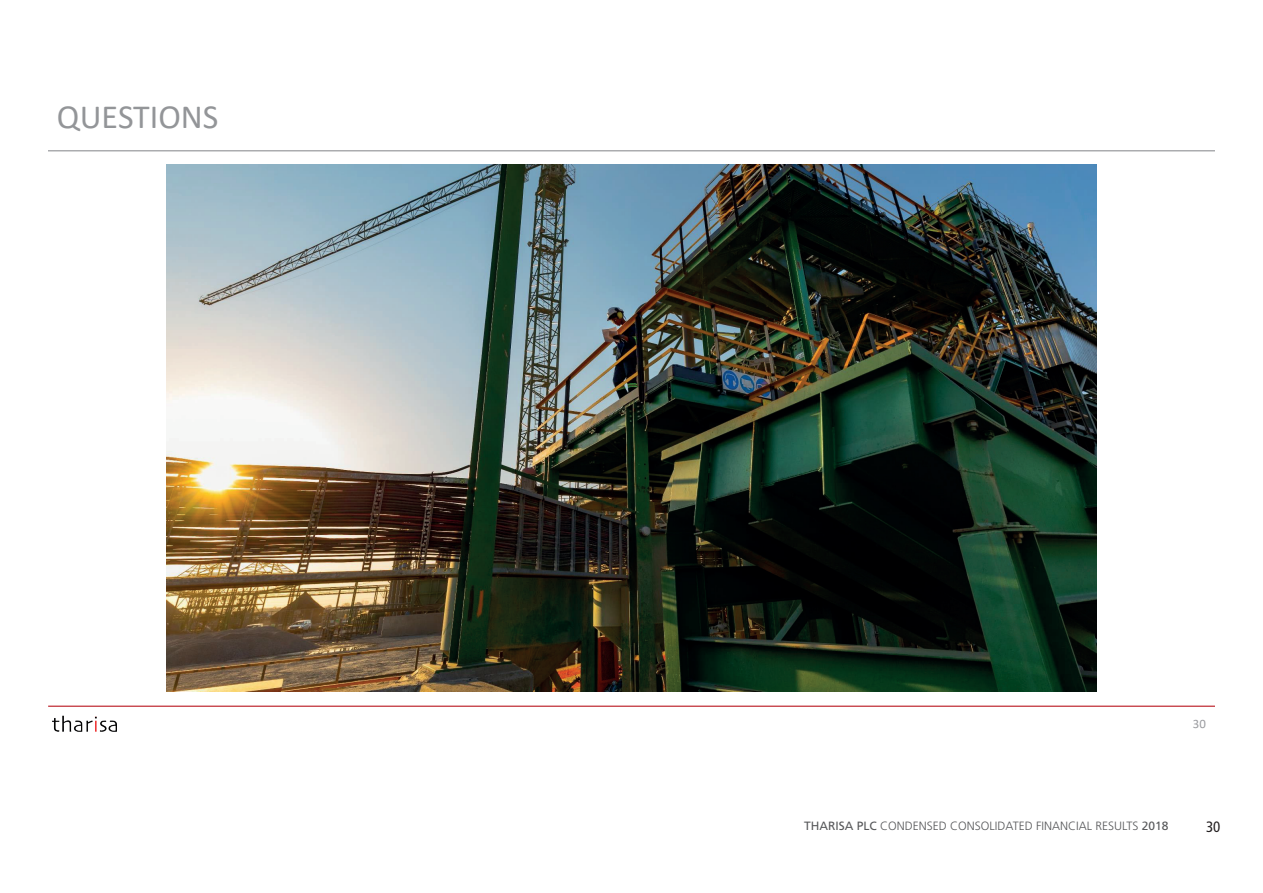
<style>
.page{position:relative;width:1263px;height:893px;background:#fff}
.page>*{position:absolute;margin:0;border:0;box-sizing:border-box;transform-origin:0 0}
.t1{font:34.05px "Calibri";color:#939598}
.t2{font:condensed 15px "Frutiger LT Std";color:#231f20}
.t3{font:12.9px "Calibri";color:#9b9ca0}
.t4{font:300 12px "Frutiger";color:#57585a}
.s1{font-weight:400}
</style>
<div class="page">
<img style="left:52px;top:715px;width:65px;height:17px">
<hr style="left:48px;top:706px;width:1167px;height:1px;background:#bc2028">
<hr style="left:48px;top:150px;width:1167px;height:1px;background:#939598">
<img style="left:167px;top:164px;width:929px;height:527px">
<h1 class="t1" style="left:57px;top:93px;width:163px">QUESTIONS</h1>
<p class="t3" style="left:1193px;top:715px;width:15px">30</p>
<p class="t4" style="left:804px;top:819px;width:366px"><span class="s1">THARISA PLC</span> CONDENSED CONSOLIDATED FINANCIAL RESULTS <span class="s1">2018</span></p>
<p class="t2" style="left:1206px;top:818px;width:16px">30</p>
</div>
